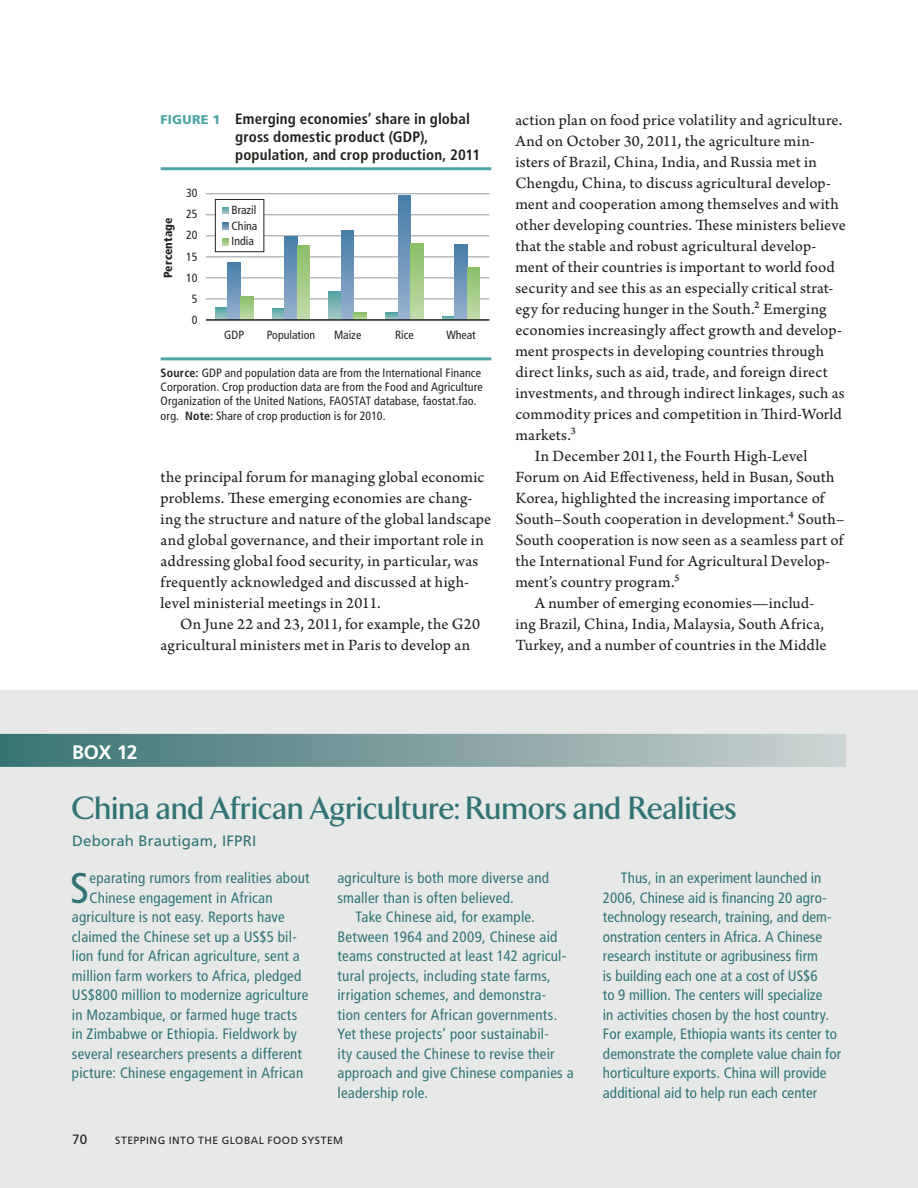
<style>
.page{position:relative;width:918px;height:1188px;background:#fff}
.page>*{position:absolute;margin:0;border:0;box-sizing:border-box;transform-origin:0 0}
.t1{font:condensed 42.9px "Frutiger LT Std";color:#327475}
.t2{font:33px "TF Arrow Demi";color:#327475}
.t3{font:700 19.5px "Frutiger LT Std";color:#fff}
.t4{font:16.5px/21px "Arno Pro Sm Text";letter-spacing:.005em;color:#20221d}
.t5{font:condensed 15px/19.5px "Frutiger LT Std";letter-spacing:.01em;color:#327475}
.t6{font:700 condensed 15px/18px "Frutiger LT Std";letter-spacing:.01em;color:#20221d}
.t7{font:15px "Frutiger LT Std";letter-spacing:.015em;color:#327475}
.t8{font:13.5px "Frutiger LT Std";color:#20221d}
.t9{font:condensed 12px/14.2px "Frutiger LT Std";letter-spacing:.015em;color:#20221d}
.t10{font:condensed 11.85px/15.8px "Frutiger LT Std";letter-spacing:-.005em;color:#20221d;text-align:justify}
.t11{font:900 condensed 11.85px "Frutiger LT Std";color:#20221d}
.t12{font:10.5px "Frutiger LT Std";letter-spacing:.05em;color:#20221d}
.s1{font-weight:900;font-stretch:normal;font-size:12.75px;color:#4ea4a4}
.s2{font-weight:700}
</style>
<div class="page">
<hr style="left:161px;top:167px;width:330px;height:3px;background:#4ea4a4">
<hr style="left:161px;top:357px;width:330px;height:3px;background:#4ea4a4">
<hr style="left:206px;top:299px;width:283px;height:1px;background:#959c9d">
<hr style="left:206px;top:278px;width:283px;height:1px;background:#959c9d">
<hr style="left:206px;top:256px;width:283px;height:1px;background:#959c9d">
<hr style="left:206px;top:235px;width:283px;height:1px;background:#959c9d">
<hr style="left:206px;top:214px;width:283px;height:1px;background:#959c9d">
<hr style="left:206px;top:193px;width:283px;height:1px;background:#959c9d">
<svg style="left:442px;top:316px;width:13px;height:3px"></svg>
<svg style="left:385px;top:313px;width:13px;height:6px"></svg>
<svg style="left:329px;top:292px;width:12px;height:27px"></svg>
<svg style="left:272px;top:308px;width:13px;height:11px"></svg>
<svg style="left:215px;top:308px;width:13px;height:11px"></svg>
<svg style="left:455px;top:245px;width:12px;height:74px"></svg>
<svg style="left:398px;top:195px;width:13px;height:124px;background:#7098b8"></svg>
<svg style="left:341px;top:231px;width:13px;height:88px"></svg>
<svg style="left:285px;top:236px;width:12px;height:83px"></svg>
<svg style="left:228px;top:262px;width:13px;height:57px"></svg>
<svg style="left:467px;top:267px;width:13px;height:52px"></svg>
<svg style="left:411px;top:244px;width:12px;height:75px"></svg>
<svg style="left:354px;top:313px;width:13px;height:6px"></svg>
<svg style="left:297px;top:246px;width:13px;height:73px"></svg>
<svg style="left:241px;top:297px;width:12px;height:22px"></svg>
<hr style="left:206px;top:319px;width:283px;height:2px;background:#20221d">
<div style="left:215px;top:199px;width:49px;height:53px;background:#fff"></div>
<div style="left:215px;top:199px;width:49px;height:53px;border:1px solid #20221d"></div>
<svg style="left:222px;top:207px;width:7px;height:7px"></svg>
<svg style="left:222px;top:223px;width:7px;height:6px"></svg>
<svg style="left:222px;top:239px;width:7px;height:6px"></svg>
<div style="left:0;top:690px;width:918px;height:498px;background:#e6e9e8"></div>
<div style="left:0;top:734px;width:846px;height:33px;background:linear-gradient(to right,#377173,#ccd1d1)"></div>
<p class="t6" style="left:235px;top:110px;width:246px;text-indent:-75px"><span class="s1">FIGURE 1</span> Emerging economies’ share in global gross domestic product (GDP), population, and crop production, 2011</p>
<p class="t11" style="left:161px;top:278px;width:62px;rotate:-90deg">Percentage</p>
<p class="t10" style="left:186px;top:185px;width:13px">30</p>
<p class="t10" style="left:186px;top:206px;width:13px">25</p>
<p class="t10" style="left:186px;top:227px;width:13px">20</p>
<p class="t10" style="left:186px;top:249px;width:13px">15</p>
<p class="t10" style="left:186px;top:270px;width:13px">10</p>
<p class="t10" style="left:192px;top:291px;width:7px">5</p>
<p class="t10" style="left:192px;top:312px;width:7px">0</p>
<p class="t10" style="left:232px;top:202px;width:27px">Brazil China India</p>
<p class="t10" style="left:224px;top:327px;width:21px">GDP</p>
<p class="t10" style="left:267px;top:327px;width:50px">Population</p>
<p class="t10" style="left:334px;top:327px;width:29px">Maize</p>
<p class="t10" style="left:395px;top:327px;width:20px">Rice</p>
<p class="t10" style="left:446px;top:327px;width:31px">Wheat</p>
<p class="t9" style="left:161px;top:366px;width:324px"><span class="s2">Source:</span> GDP and population data are from the International Finance Corporation. Crop production data are from the Food and Agriculture Organization of the United Nations, FAOSTAT database, faostat.fao. org. <span class="s2">Note:</span> Share of crop production is for 2010.</p>
<p class="t4" style="left:161px;top:467px;width:332px">the principal forum for managing global economic problems. These emerging economies are chang&shy;ing the structure and nature of the global landscape and global governance, and their important role in addressing global food security, in particular, was frequently acknowledged and discussed at high&shy;level ministerial meetings in 2011.</p>
<p class="t4" style="left:161px;top:614px;width:321px;text-indent:20px">On June 22 and 23, 2011, for example, the G20 agricultural ministers met in Paris to develop an</p>
<p class="t4" style="left:515px;top:110px;width:329px">action plan on food price volatility and agriculture.</p>
<p class="t4" style="left:515px;top:131px;width:301px">And on October 30, 2011, the agriculture min-</p>
<p class="t4" style="left:515px;top:152px;width:303px">isters of Brazil, China, India, and Russia met in</p>
<p class="t4" style="left:515px;top:173px;width:317px">Chengdu, China, to discuss agricultural develop-</p>
<p class="t4" style="left:515px;top:194px;width:325px">ment and cooperation among themselves and with</p>
<p class="t4" style="left:515px;top:215px;width:332px">other developing countries. These ministers believe</p>
<p class="t4" style="left:515px;top:236px;width:303px">that the stable and robust agricultural develop-</p>
<p class="t4" style="left:515px;top:257px;width:321px">ment of their countries is important to world food</p>
<p class="t4" style="left:515px;top:278px;width:320px">security and see this as an especially critical strat-</p>
<p class="t4" style="left:515px;top:299px;width:313px">egy for reducing hunger in the South.2 Emerging</p>
<p class="t4" style="left:515px;top:320px;width:328px">economies increasingly affect growth and develop-</p>
<p class="t4" style="left:515px;top:341px;width:310px">ment prospects in developing countries through</p>
<p class="t4" style="left:515px;top:362px;width:314px">direct links, such as aid, trade, and foreign direct</p>
<p class="t4" style="left:515px;top:383px;width:331px">investments, and through indirect linkages, such as</p>
<p class="t4" style="left:515px;top:404px;width:328px">commodity prices and competition in Third-World</p>
<p class="t4" style="left:515px;top:425px;width:62px">markets.3</p>
<p class="t4" style="left:535px;top:446px;width:274px">In December 2011, the Fourth High-Level</p>
<p class="t4" style="left:515px;top:467px;width:321px">Forum on Aid Effectiveness, held in Busan, South</p>
<p class="t4" style="left:515px;top:488px;width:312px">Korea, highlighted the increasing importance of</p>
<p class="t4" style="left:515px;top:509px;width:330px">South–South cooperation in development.4 South–</p>
<p class="t4" style="left:515px;top:530px;width:331px">South cooperation is now seen as a seamless part of</p>
<p class="t4" style="left:515px;top:551px;width:316px">the International Fund for Agricultural Develop-</p>
<p class="t4" style="left:515px;top:572px;width:166px">ment’s country program.5</p>
<p class="t4" style="left:535px;top:593px;width:281px">A number of emerging economies—includ-</p>
<p class="t4" style="left:515px;top:614px;width:310px">ing Brazil, China, India, Malaysia, South Africa,</p>
<p class="t4" style="left:515px;top:635px;width:313px">Turkey, and a number of countries in the Middle</p>
<p class="t3" style="left:72px;top:740px;width:67px">BOX 12</p>
<h2 class="t2" style="left:72px;top:790px;width:666px">China and African Agriculture: Rumors and Realities</h2>
<p class="t7" style="left:72px;top:832px;width:186px">DEBORAH BRAUTIGAM, IFPRI</p>
<h1 class="t1" style="left:70px;top:863px;width:21px">S</h1>
<p class="t5" style="left:90px;top:868px;width:222px">eparating rumors from realities about</p>
<p class="t5" style="left:337px;top:868px;width:213px">agriculture is both more diverse and smaller than is often believed.</p>
<p class="t5" style="left:337px;top:907px;width:238px;text-indent:18px">Take Chinese aid, for example.<br>Between 1964 and 2009, Chinese aid teams constructed at least 142 agricul&shy;tural projects, including state farms, irrigation schemes, and demonstra-<br>tion centers for African governments.<br>Yet these projects’ poor sustainabil-<br>ity caused the Chinese to revise their approach and give Chinese companies a leadership role.</p>
<p class="t5" style="left:603px;top:868px;width:240px;text-indent:18px">Thus, in an experiment launched in 2006, Chinese aid is financing 20 agro&shy;technology research, training, and dem&shy;onstration centers in Africa. A Chinese research institute or agribusiness firm<br>is building each one at a cost of US$6<br>to 9 million. The centers will specialize<br>in activities chosen by the host country.<br>For example, Ethiopia wants its center to demonstrate the complete value chain for horticulture exports. China will provide additional aid to help run each center</p>
<p class="t5" style="left:90px;top:888px;width:185px">Chinese engagement in African</p>
<p class="t5" style="left:72px;top:907px;width:214px">agriculture is not easy. Reports have</p>
<p class="t5" style="left:72px;top:927px;width:226px">claimed the Chinese set up a US$5 bil-</p>
<p class="t5" style="left:72px;top:946px;width:229px">lion fund for African agriculture, sent a</p>
<p class="t5" style="left:72px;top:966px;width:231px">million farm workers to Africa, pledged</p>
<p class="t5" style="left:72px;top:985px;width:238px">US$800 million to modernize agriculture</p>
<p class="t5" style="left:72px;top:1005px;width:227px">in Mozambique, or farmed huge tracts</p>
<p class="t5" style="left:72px;top:1024px;width:227px">in Zimbabwe or Ethiopia. Fieldwork by</p>
<p class="t5" style="left:72px;top:1044px;width:232px">several researchers presents a different</p>
<p class="t5" style="left:72px;top:1063px;width:233px">picture: Chinese engagement in African</p>
<p class="t8" style="left:72px;top:1132px;width:17px">70</p>
<p class="t12" style="left:115px;top:1134px;width:229px">STEPPI NG I NTO THE GLOBAL FOOD SYSTEM</p>
</div>
